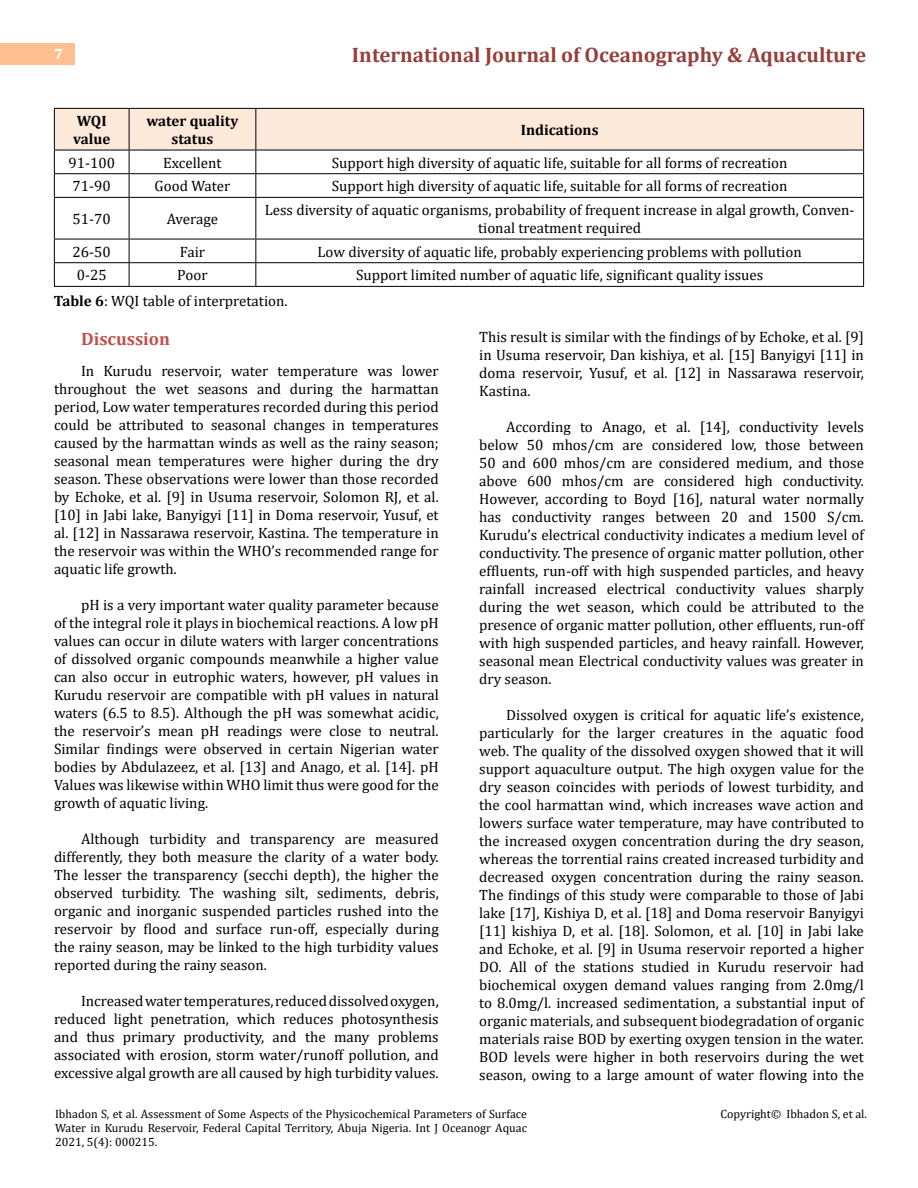
<style>
.page{position:relative;width:918px;height:1188px;background:#fff}
.page>*{position:absolute;margin:0;border:0;box-sizing:border-box;transform-origin:0 0}
.t1{font:700 21px "Cambria";color:#953f3c}
.t2{font:700 18px "Cambria";color:#c0504d}
.t3{font:15px/18px "Cambria";color:#000;text-align:justify}
.t4{font:700 15px/18px "Cambria";color:#000}
.t5{font:700 15px "Cambria";color:#fff}
.t6{font:12px/14.4px "Cambria";color:#000;text-align:justify}
.s1{font-weight:700}
</style>
<div class="page">
<div style="left:0;top:43px;width:75px;height:21px;background:#ffbf91"></div>
<hr style="left:54px;top:198px;width:1px;height:41px;background:#000">
<svg style="left:54px;top:240px;width:1px;height:46px"></svg>
<hr style="left:54px;top:197px;width:75px;height:1px;background:#000">
<hr style="left:129px;top:197px;width:127px;height:1px;background:#000">
<hr style="left:256px;top:197px;width:608px;height:1px;background:#000">
<hr style="left:54px;top:239px;width:75px;height:1px;background:#000">
<hr style="left:129px;top:239px;width:127px;height:1px;background:#000">
<hr style="left:256px;top:239px;width:608px;height:1px;background:#000">
<hr style="left:54px;top:262px;width:75px;height:1px;background:#000">
<hr style="left:129px;top:262px;width:127px;height:1px;background:#000">
<hr style="left:256px;top:262px;width:608px;height:1px;background:#000">
<hr style="left:54px;top:286px;width:75px;height:1px;background:#000">
<hr style="left:129px;top:286px;width:127px;height:1px;background:#000">
<hr style="left:256px;top:286px;width:608px;height:1px;background:#000">
<svg style="left:54px;top:108px;width:810px;height:89px"></svg>
<hr style="left:129px;top:198px;width:1px;height:41px;background:#000">
<hr style="left:255px;top:198px;width:1px;height:41px;background:#000">
<hr style="left:863px;top:198px;width:1px;height:41px;background:#000">
<svg style="left:129px;top:239px;width:1px;height:47px"></svg>
<svg style="left:255px;top:239px;width:1px;height:47px"></svg>
<svg style="left:863px;top:239px;width:1px;height:47px"></svg>
<p class="t5" style="left:54px;top:44px;width:10px">7</p>
<h1 class="t1" style="left:352px;top:40px;width:516px">International Journal of Oceanography &amp; Aquaculture</h1>
<p class="t4" style="left:73px;top:111px;width:39px">WQI value</p>
<p class="t4" style="left:147px;top:111px;width:93px;text-align:center">water quality status</p>
<p class="t4" style="left:521px;top:120px;width:79px">Indications</p>
<p class="t3" style="left:68px;top:154px;width:48px">91-100</p>
<p class="t3" style="left:163px;top:154px;width:60px">Excellent</p>
<p class="t3" style="left:332px;top:154px;width:457px">Support high diversity of aquatic life, suitable for all forms of recreation</p>
<p class="t3" style="left:73px;top:177px;width:40px">71-90</p>
<p class="t3" style="left:155px;top:177px;width:77px">Good Water</p>
<p class="t3" style="left:332px;top:177px;width:457px">Support high diversity of aquatic life, suitable for all forms of recreation</p>
<p class="t3" style="left:73px;top:210px;width:40px">51-70</p>
<p class="t3" style="left:167px;top:210px;width:53px">Average</p>
<p class="t3" style="left:265px;top:201px;width:591px;text-align:center">Less diversity of aquatic organisms, probability of frequent increase in algal growth, Conven&shy;tional treatment required</p>
<p class="t3" style="left:73px;top:243px;width:40px">26-50</p>
<p class="t3" style="left:180px;top:243px;width:27px">Fair</p>
<p class="t3" style="left:318px;top:243px;width:486px">Low diversity of aquatic life, probably experiencing problems with pollution</p>
<p class="t3" style="left:77px;top:266px;width:31px">0-25</p>
<p class="t3" style="left:177px;top:266px;width:32px">Poor</p>
<p class="t3" style="left:356px;top:266px;width:409px">Support limited number of aquatic life, significant quality issues</p>
<p class="t3" style="left:54px;top:291px;width:235px"><span class="s1">Table 6</span>: WQI table of interpretation.</p>
<p class="t2" style="left:81px;top:326px;width:91px">Discussion</p>
<p class="t3" style="left:54px;top:362px;width:386px;text-indent:27px">In Kurudu reservoir, water temperature was lower throughout the wet seasons and during the harmattan period, Low water temperatures recorded during this period could be attributed to seasonal changes in temperatures caused by the harmattan winds as well as the rainy season; seasonal mean temperatures were higher during the dry season. These observations were lower than those recorded by Echoke, et al. [9] in Usuma reservoir, Solomon RJ, et al. [10] in Jabi lake, Banyigyi [11] in Doma reservoir, Yusuf, et al. [12] in Nassarawa reservoir, Kastina. The temperature in the reservoir was within the WHO’s recommended range for aquatic life growth.</p>
<p class="t3" style="left:54px;top:596px;width:386px;text-indent:27px">pH is a very important water quality parameter because of the integral role it plays in biochemical reactions. A low pH values can occur in dilute waters with larger concentrations of dissolved organic compounds meanwhile a higher value can also occur in eutrophic waters, however, pH values in Kurudu reservoir are compatible with pH values in natural waters (6.5 to 8.5). Although the pH was somewhat acidic, the reservoir’s mean pH readings were close to neutral.<br>Similar findings were observed in certain Nigerian water bodies by Abdulazeez, et al. [13] and Anago, et al. [14]. pH Values was likewise within WHO limit thus were good for the growth of aquatic living.</p>
<p class="t3" style="left:54px;top:830px;width:386px;text-indent:27px">Although turbidity and transparency are measured differently, they both measure the clarity of a water body.<br>The lesser the transparency (secchi depth), the higher the observed turbidity. The washing silt, sediments, debris, organic and inorganic suspended particles rushed into the reservoir by flood and surface run-off, especially during the rainy season, may be linked to the high turbidity values reported during the rainy season.</p>
<p class="t3" style="left:54px;top:992px;width:386px;text-indent:27px">Increased water temperatures, reduced dissolved oxygen, reduced light penetration, which reduces photosynthesis and thus primary productivity, and the many problems associated with erosion, storm water/runoff pollution, and excessive algal growth are all caused by high turbidity values.</p>
<p class="t3" style="left:479px;top:327px;width:386px">This result is similar with the findings of by Echoke, et al. [9] in Usuma reservoir, Dan kishiya, et al. [15] Banyigyi [11] in doma reservoir, Yusuf, et al. [12] in Nassarawa reservoir, Kastina.</p>
<p class="t3" style="left:479px;top:417px;width:386px;text-indent:27px">According to Anago, et al. [14], conductivity levels below 50 mhos/cm are considered low, those between 50 and 600 mhos/cm are considered medium, and those above 600 mhos/cm are considered high conductivity.<br>However, according to Boyd [16], natural water normally has conductivity ranges between 20 and 1500 S/cm.<br>Kurudu’s electrical conductivity indicates a medium level of conductivity. The presence of organic matter pollution, other effluents, run-off with high suspended particles, and heavy rainfall increased electrical conductivity values sharply during the wet season, which could be attributed to the presence of organic matter pollution, other effluents, run-off with high suspended particles, and heavy rainfall. However, seasonal mean Electrical conductivity values was greater in dry season.</p>
<p class="t3" style="left:479px;top:705px;width:386px;text-indent:27px">Dissolved oxygen is critical for aquatic life’s existence, particularly for the larger creatures in the aquatic food web. The quality of the dissolved oxygen showed that it will support aquaculture output. The high oxygen value for the dry season coincides with periods of lowest turbidity, and the cool harmattan wind, which increases wave action and lowers surface water temperature, may have contributed to the increased oxygen concentration during the dry season, whereas the torrential rains created increased turbidity and decreased oxygen concentration during the rainy season.<br>The findings of this study were comparable to those of Jabi lake [17], Kishiya D, et al. [18] and Doma reservoir Banyigyi [11] kishiya D, et al. [18]. Solomon, et al. [10] in Jabi lake and Echoke, et al. [9] in Usuma reservoir reported a higher DO. All of the stations studied in Kurudu reservoir had biochemical oxygen demand values ranging from 2.0mg/l to 8.0mg/l. increased sedimentation, a substantial input of organic materials, and subsequent biodegradation of organic materials raise BOD by exerting oxygen tension in the water.<br>BOD levels were higher in both reservoirs during the wet season, owing to a large amount of water flowing into the</p>
<p class="t6" style="left:55px;top:1106px;width:473px">Ibhadon S, et al. Assessment of Some Aspects of the Physicochemical Parameters of Surface Water in Kurudu Reservoir, Federal Capital Territory, Abuja Nigeria. Int J Oceanogr Aquac 2021, 5(4): 000215.</p>
<p class="t6" style="left:721px;top:1106px;width:148px">Copyright© Ibhadon S, et al.</p>
</div>
